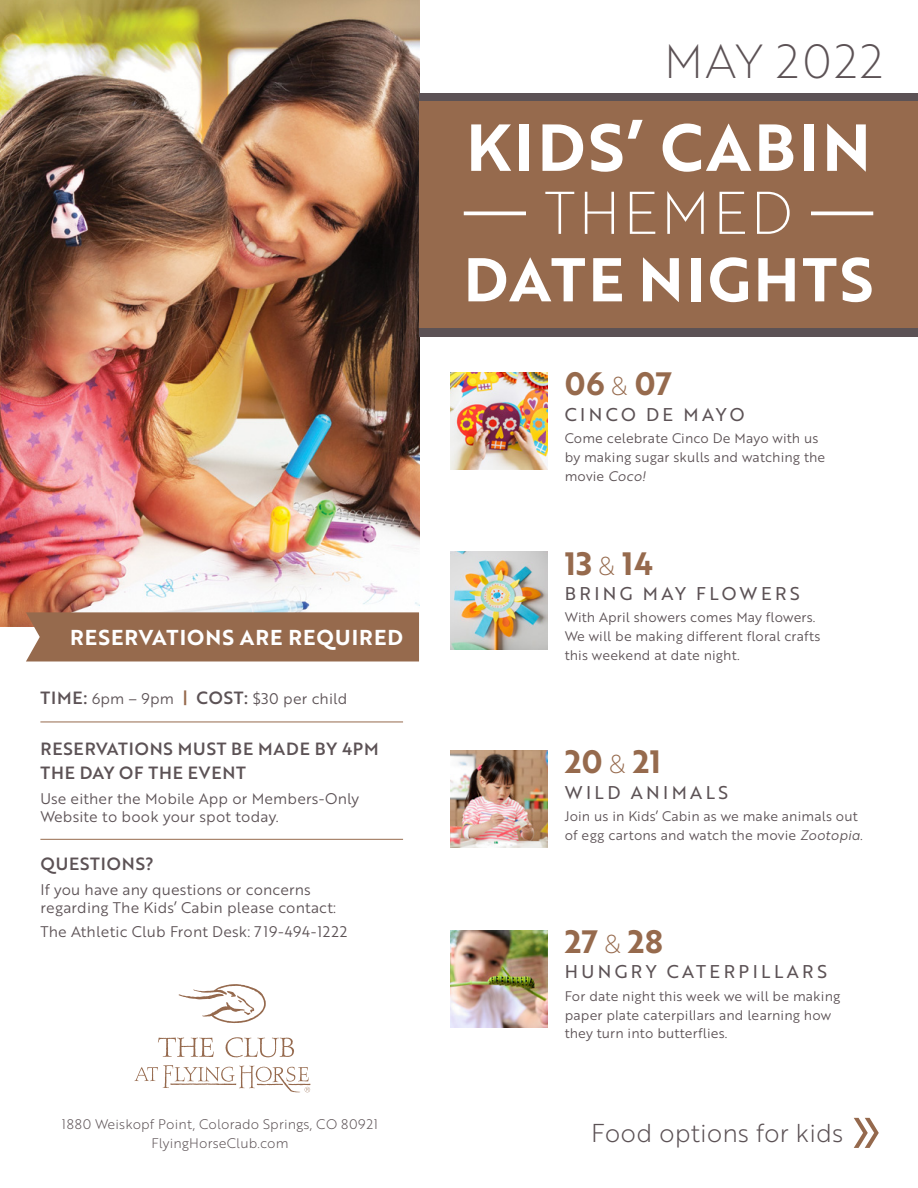
<style>
.page{position:relative;width:918px;height:1188px;background:#fff}
.page>*{position:absolute;margin:0;border:0;box-sizing:border-box;transform-origin:0 0}
.t1{font:64.5px "Brother 1816 Bold";letter-spacing:.05em;color:#fff}
.t2{font:60px "Brother 1816 Bold";letter-spacing:.05em;color:#fff}
.t3{font:58.5px "Brother 1816 Thin";letter-spacing:.05em;color:#fff}
.t4{font:46.5px "Brother 1816 Thin";letter-spacing:.05em;color:#5c5255}
.t5{font:31.5px "Brother 1816 Bold";letter-spacing:.02em;color:#966a4d}
.t6{font:25.2px "Brother 1816 Light";color:#5c5255}
.t7{font:21px "Brother 1816 Bold";letter-spacing:.05em;color:#fff}
.t8{font:18px "Brother 1816 Regular";letter-spacing:.19em;color:#5c5255}
.t9{font:17.25px/24px "Brother 1816 Medium";letter-spacing:.05em;color:#5c5255}
.t10{font:15px/18px "Brother 1816 Book";letter-spacing:.01em;color:#5c5255}
.t11{font:13.5px/18.8px "Brother 1816 Book";letter-spacing:.01em;color:#5c5255}
.t12{font:13.5px/18.8px "Brother 1816 Light";letter-spacing:.01em;color:#5c5255;text-align:center}
.s1{font-family:"Brother 1816 Medium";font-size:17.25px}
.s2{font-family:"Brother 1816 Medium";font-size:17.25px;color:#966a4d}
.s3{font-family:"Brother 1816 Thin";font-size:25.2px}
.s4{font-family:"Brother 1816 Book Italic"}
</style>
<div class="page">
<svg style="left:854px;top:1118px;width:25px;height:30px"></svg>
<img style="left:0;top:0;width:419px;height:626px">
<div style="left:419px;top:93px;width:499px;height:244px;background:#5c5255"></div>
<div style="left:26px;top:612px;width:393px;height:49px;background:#966a4d"></div>
<img style="left:450px;top:552px;width:97px;height:97px">
<img style="left:450px;top:751px;width:97px;height:97px">
<img style="left:450px;top:930px;width:97px;height:98px">
<div style="left:419px;top:102px;width:499px;height:226px;background:#966a4d"></div>
<hr style="left:464px;top:212px;width:409px;height:3px;background:#fff">
<div style="left:526px;top:187px;width:285px;height:56px;background:#966a4d"></div>
<svg style="left:158px;top:1038px;width:56px;height:19px"></svg>
<svg style="left:226px;top:1037px;width:68px;height:20px"></svg>
<svg style="left:179px;top:984px;width:87px;height:39px"></svg>
<svg style="left:134px;top:1065px;width:176px;height:27px"></svg>
<hr style="left:40px;top:722px;width:363px;height:1px;background:#966a4d">
<hr style="left:40px;top:839px;width:363px;height:1px;background:#966a4d">
<img style="left:450px;top:373px;width:97px;height:97px">
<h3 class="t7" style="left:70px;top:621px;width:334px">RESERVATIONS ARE REQUIRED</h3>
<p class="t10" style="left:40px;top:689px;width:309px"><span class="s1">TIME:</span> 6pm – 9pm <span class="s2">|</span> <span class="s1">COST:</span> $30 per child</p>
<p class="t9" style="left:40px;top:737px;width:340px">RESERVATIONS MUST BE MADE BY 4PM<br>THE DAY OF THE EVENT</p>
<p class="t10" style="left:40px;top:789px;width:320px">Use either the Mobile App or Members-Only<br>Website to book your spot today.</p>
<p class="t9" style="left:40px;top:851px;width:115px">QUESTIONS?</p>
<p class="t10" style="left:40px;top:880px;width:297px">If you have any questions or concerns regarding The Kids’ Cabin please contact:</p>
<p class="t10" style="left:40px;top:922px;width:308px">The Athletic Club Front Desk: 719-494-1222</p>
<p class="t12" style="left:62px;top:1114px;width:318px">1880 Weiskopf Point, Colorado Springs, CO 80921<br>FlyingHorseClub.com</p>
<h3 class="t4" style="left:664px;top:27px;width:221px">MAY 2022</h3>
<h1 class="t1" style="left:466px;top:99px;width:406px">KIDS’ CABIN</h1>
<h3 class="t3" style="left:544px;top:170px;width:250px">THEMED</h3>
<h2 class="t2" style="left:464px;top:234px;width:411px">DATE NIGHTS</h2>
<h3 class="t5" style="left:565px;top:360px;width:109px">06 <span class="s3">&amp;</span> 07</h3>
<h3 class="t8" style="left:565px;top:401px;width:181px">CINCO DE MAYO</h3>
<p class="t11" style="left:565px;top:428px;width:262px">Come celebrate Cinco De Mayo with us by making sugar skulls and watching the movie <span class="s4">Coco!</span></p>
<h3 class="t5" style="left:565px;top:539px;width:90px">13 <span class="s3">&amp;</span> 14</h3>
<h3 class="t8" style="left:565px;top:580px;width:237px">BRING MAY FLOWERS</h3>
<p class="t11" style="left:565px;top:607px;width:257px">With April showers comes May flowers.<br>We will be making different floral crafts this weekend at date night.</p>
<h3 class="t5" style="left:565px;top:738px;width:98px">20 <span class="s3">&amp;</span> 21</h3>
<h3 class="t8" style="left:565px;top:779px;width:165px">WILD ANIMALS</h3>
<p class="t11" style="left:565px;top:806px;width:300px">Join us in Kids’ Cabin as we make animals out of egg cartons and watch the movie <span class="s4">Zootopia.</span></p>
<h3 class="t5" style="left:565px;top:918px;width:100px">27 <span class="s3">&amp;</span> 28</h3>
<h3 class="t8" style="left:565px;top:959px;width:264px">HUNGRY CATERPILLARS</h3>
<p class="t11" style="left:565px;top:986px;width:277px">For date night this week we will be making paper plate caterpillars and learning how they turn into butterflies.</p>
<h3 class="t6" style="left:591px;top:1114px;width:253px">Food options for kids</h3>
</div>
